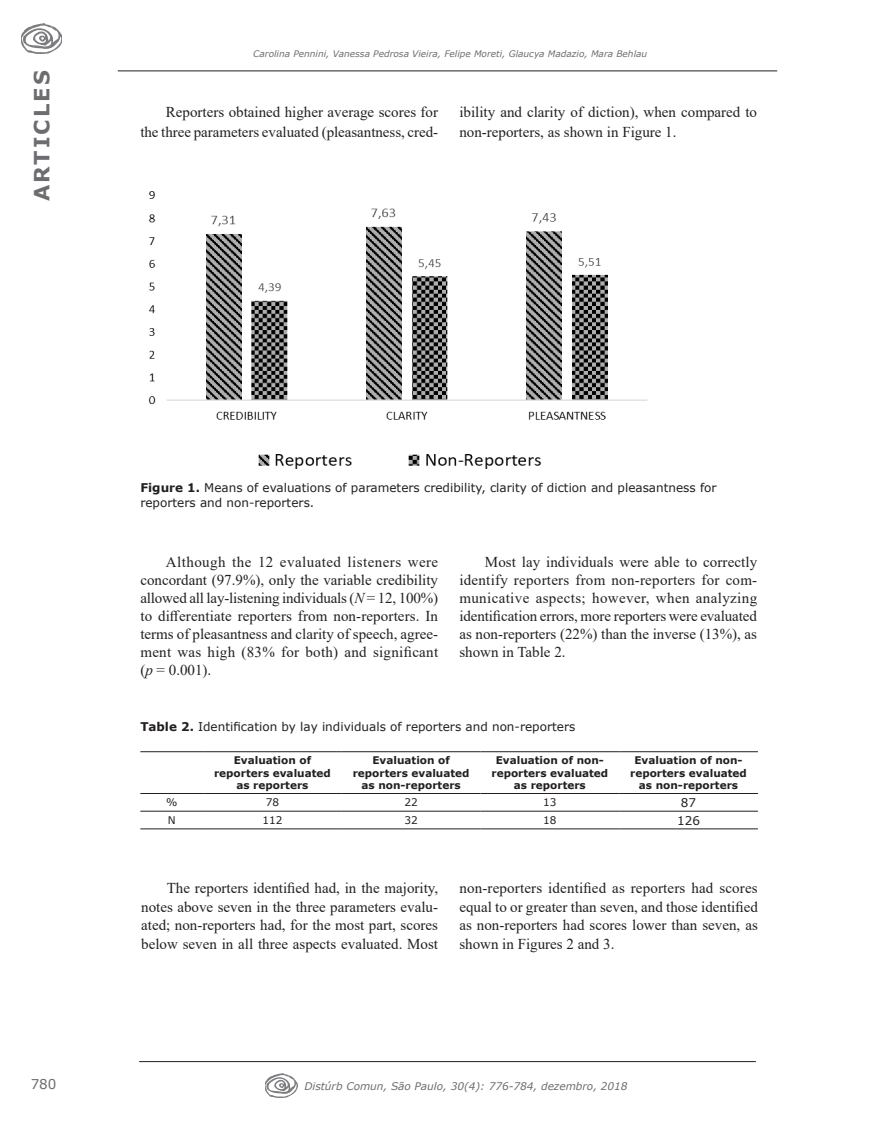
<style>
.page{position:relative;width:872px;height:1132px;background:#fff}
.page>*{position:absolute;margin:0;border:0;box-sizing:border-box;transform-origin:0 0}
.t1{font:700 21px "Verdana";letter-spacing:.1em;color:#6c6d70}
.Corpo_do_texto_ing{font:15px/18px "Times New Roman";color:#231f20;text-align:justify}
.t2{font:13.5px "Verdana";color:#6c6d70}
.Tabelas_e_Gráficos{font:12px/14.4px "Verdana";color:#231f20}
.Texto_tabela{font:12px "Verdana";color:#231f20}
.Texto_tabela-2{font:700 10.5px/12.6px "Verdana";color:#231f20;text-align:center}
.t3{font:italic 10.5px "Verdana";color:#6c6d70}
.Texto_tabela-3{font:10.5px "Verdana";color:#231f20}
.t4{font:italic 9px "Verdana";color:#6c6d70}
.s1{font-weight:700}
.s2{font-style:italic}
</style>
<div class="page">
<hr style="left:118px;top:70px;width:659px;height:1px;background:#231f20">
<img style="left:21px;top:24px;width:41px;height:29px">
<hr style="left:139px;top:1060px;width:617px;height:1px;background:#231f20">
<img style="left:265px;top:1073px;width:32px;height:23px">
<img style="left:148px;top:191px;width:499px;height:278px">
<svg style="left:140px;top:752px;width:618px;height:60px"></svg>
<hr style="left:140px;top:751px;width:63px;height:1px;background:#231f20">
<hr style="left:203px;top:751px;width:139px;height:1px;background:#231f20">
<hr style="left:342px;top:751px;width:138px;height:1px;background:#231f20">
<hr style="left:480px;top:751px;width:139px;height:1px;background:#231f20">
<hr style="left:619px;top:751px;width:139px;height:1px;background:#231f20">
<hr style="left:140px;top:792px;width:63px;height:1px;background:#231f20">
<hr style="left:203px;top:792px;width:139px;height:1px;background:#231f20">
<hr style="left:342px;top:792px;width:138px;height:1px;background:#231f20">
<hr style="left:480px;top:792px;width:139px;height:1px;background:#231f20">
<hr style="left:619px;top:792px;width:139px;height:1px;background:#231f20">
<hr style="left:140px;top:810px;width:63px;height:1px;background:#231f20">
<hr style="left:203px;top:810px;width:139px;height:1px;background:#231f20">
<hr style="left:342px;top:810px;width:138px;height:1px;background:#231f20">
<hr style="left:480px;top:810px;width:139px;height:1px;background:#231f20">
<hr style="left:619px;top:810px;width:139px;height:1px;background:#231f20">
<hr style="left:140px;top:828px;width:63px;height:1px;background:#231f20">
<hr style="left:203px;top:828px;width:139px;height:1px;background:#231f20">
<hr style="left:342px;top:828px;width:138px;height:1px;background:#231f20">
<hr style="left:480px;top:828px;width:139px;height:1px;background:#231f20">
<hr style="left:619px;top:828px;width:139px;height:1px;background:#231f20">
<h1 class="t1" style="left:27px;top:201px;width:132px;rotate:-90deg">ARTICLES</h1>
<p class="t4" style="left:253px;top:47px;width:395px">Carolina Pennini, Vanessa Pedrosa Vieira, Felipe Moreti, Glaucya Madazio, Mara Behlau</p>
<p class="Corpo_do_texto_ing" style="left:140px;top:101px;width:299px;line-height:20.4px;text-align:right">Reporters obtained higher average scores for<br>the three parameters evaluated (pleasantness, cred-</p>
<p class="Corpo_do_texto_ing" style="left:459px;top:101px;width:299px;line-height:20.4px">ibility and clarity of diction), when compared to non-reporters, as shown in Figure 1.</p>
<p class="Tabelas_e_Gráficos" style="left:140px;top:480px;width:578px"><span class="s1">Figure 1.</span> Means of evaluations of parameters credibility, clarity of diction and pleasantness for reporters and non-reporters.</p>
<p class="Corpo_do_texto_ing" style="left:140px;top:552px;width:299px;text-indent:26px">Although the 12 evaluated listeners were concordant (97.9%), only the variable credibility allowed all lay-listening individuals (<span class="s2">N</span> = 12, 100%) to differentiate reporters from non-reporters. In terms of pleasantness and clarity of speech, agree&shy;ment was high (83% for both) and significant (<span class="s2">p</span> = 0.001).</p>
<p class="Corpo_do_texto_ing" style="left:459px;top:552px;width:299px;text-indent:26px">Most lay individuals were able to correctly identify reporters from non-reporters for com&shy;municative aspects; however, when analyzing identification errors, more reporters were evaluated as non-reporters (22%) than the inverse (13%), as shown in Table 2.</p>
<p class="Tabelas_e_Gráficos" style="left:140px;top:719px;width:436px"><span class="s1">Table 2.</span> Identification by lay individuals of reporters and non-reporters</p>
<p class="Texto_tabela-2" style="left:214px;top:753px;width:118px">Evaluation of reporters evaluated as reporters</p>
<p class="Texto_tabela-2" style="left:353px;top:753px;width:118px">Evaluation of reporters evaluated as non-reporters</p>
<p class="Texto_tabela-2" style="left:491px;top:753px;width:118px">Evaluation of non&shy;reporters evaluated as reporters</p>
<p class="Texto_tabela-2" style="left:630px;top:753px;width:118px">Evaluation of non&shy;reporters evaluated as non-reporters</p>
<p class="Texto_tabela-3" style="left:166px;top:795px;width:13px">%</p>
<p class="Texto_tabela-3" style="left:266px;top:795px;width:15px">78</p>
<p class="Texto_tabela-3" style="left:404px;top:795px;width:15px">22</p>
<p class="Texto_tabela-3" style="left:543px;top:795px;width:15px">13</p>
<p class="Texto_tabela" style="left:681px;top:794px;width:17px">87</p>
<p class="Texto_tabela-3" style="left:168px;top:812px;width:9px">N</p>
<p class="Texto_tabela-3" style="left:262px;top:812px;width:22px">112</p>
<p class="Texto_tabela-3" style="left:404px;top:812px;width:15px">32</p>
<p class="Texto_tabela-3" style="left:543px;top:812px;width:15px">18</p>
<p class="Texto_tabela" style="left:677px;top:811px;width:24px">126</p>
<p class="Corpo_do_texto_ing" style="left:141px;top:878px;width:298px;line-height:18.5px;text-indent:26px">The reporters identified had, in the majority, notes above seven in the three parameters evalu&shy;ated; non-reporters had, for the most part, scores below seven in all three aspects evaluated. Most</p>
<p class="Corpo_do_texto_ing" style="left:459px;top:878px;width:300px;line-height:18.5px">non-reporters identified as reporters had scores equal to or greater than seven, and those identified as non-reporters had scores lower than seven, as shown in Figures 2 and 3.</p>
<p class="t2" style="left:31px;top:1074px;width:27px">780</p>
<p class="t3" style="left:304px;top:1078px;width:325px">Distúrb Comun, São Paulo, 30(4): 776-784, dezembro, 2018</p>
</div>
